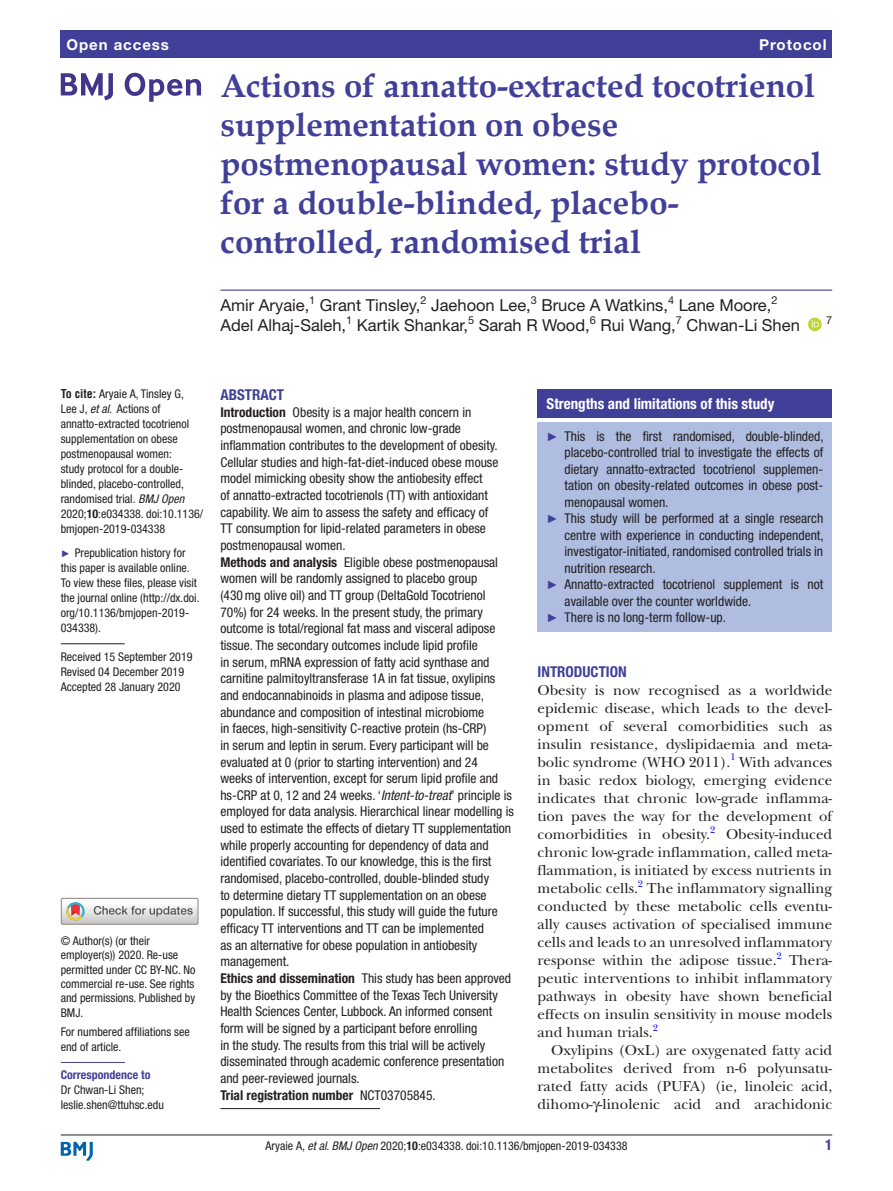
<style>
.page{position:relative;width:893px;height:1191px;background:#fff}
.page>*{position:absolute;margin:0;border:0;box-sizing:border-box;transform-origin:0 0}
.t1{font:700 33px/39px "Book Antiqua";color:#414099}
.t2{font:16.5px "Helvetica Neue LT Std";color:#231f20}
.t3{font:15px/18px "New Baskerville";color:#231f20;text-align:justify}
.t4{font:700 condensed 15px "Helvetica Neue LT Std";color:#fff}
.t5{font:700 condensed 15px "Helvetica Neue LT Std";color:#414099}
.t6{font:700 15px "Helvetica Neue LT Std";letter-spacing:.065em;color:#fff}
.t7{font:condensed 13.5px/16.6px "Helvetica Neue LT Std";color:#231f20}
.t8{font:condensed 12px/15px "Helvetica Neue LT Std";color:#231f20}
.t9{font:700 condensed 12px "Helvetica Neue LT Std";color:#414099}
.t10{font:10.95px "Helvetica Neue LT Std";color:#231f20}
.t11{font:9.9px "New Baskerville";color:#00f}
.s1{font-family:"Helvetica LT Std";font-weight:700}
.s2{font-style:italic}
.s3{font-weight:700}
.s4{font-family:"Arial";font-stretch:normal;font-size:9.75px;color:#414099}
.s5{font-family:"Arial";font-stretch:normal;font-size:12px;color:#414099}
</style>
<div class="page">
<hr style="left:61px;top:1134px;width:771px;height:1px;background:#231f20">
<svg style="left:61px;top:1141px;width:32px;height:19px"></svg>
<div style="left:61px;top:31px;width:771px;height:27px;background:#414099"></div>
<hr style="left:220px;top:289px;width:612px;height:2px;background:#414099">
<svg style="left:808px;top:318px;width:14px;height:13px"></svg>
<hr style="left:61px;top:643px;width:64px;height:1px;background:#231f20">
<hr style="left:61px;top:1062px;width:64px;height:1px;background:#414099">
<svg style="left:61px;top:73px;width:52px;height:27px"></svg>
<svg style="left:125px;top:73px;width:76px;height:29px"></svg>
<div style="left:61px;top:897px;width:138px;height:27px;border:1px solid #969090"></div>
<svg style="left:61px;top:898px;width:137px;height:26px"></svg>
<hr style="left:220px;top:1108px;width:160px;height:1px;background:#231f20">
<div style="left:538px;top:389px;width:294px;height:29px;background:#414099"></div>
<div style="left:538px;top:422px;width:294px;height:209px;background:#afbde1"></div>
<p class="t6" style="left:66px;top:35px;width:104px">Open access</p>
<p class="t6" style="left:759px;top:35px;width:69px">Protocol</p>
<h1 class="t1" style="left:220px;top:66px;width:603px">Actions of annatto-extracted tocotrienol supplementation on obese postmenopausal women: study protocol for a double-blinded, placebo&shy;controlled, randomised trial</h1>
<p class="t2" style="left:220px;top:296px;width:90px">Amir Aryaie,</p>
<p class="t10" style="left:309px;top:293px;width:8px">1</p>
<p class="t2" style="left:320px;top:296px;width:102px">Grant Tinsley,</p>
<p class="t10" style="left:420px;top:293px;width:8px">2</p>
<p class="t2" style="left:431px;top:296px;width:101px">Jaehoon Lee,</p>
<p class="t10" style="left:531px;top:293px;width:8px">3</p>
<p class="t2" style="left:541px;top:296px;width:128px">Bruce A Watkins,</p>
<p class="t10" style="left:668px;top:293px;width:8px">4</p>
<p class="t2" style="left:679px;top:296px;width:94px">Lane Moore,</p>
<p class="t10" style="left:771px;top:293px;width:8px">2</p>
<p class="t2" style="left:220px;top:315px;width:127px">Adel Alhaj-Saleh,</p>
<p class="t10" style="left:346px;top:313px;width:8px">1</p>
<p class="t2" style="left:357px;top:315px;width:113px">Kartik Shankar,</p>
<p class="t10" style="left:468px;top:313px;width:8px">5</p>
<p class="t2" style="left:479px;top:315px;width:113px">Sarah R Wood,</p>
<p class="t10" style="left:590px;top:313px;width:8px">6</p>
<p class="t2" style="left:600px;top:315px;width:77px">Rui Wang,</p>
<p class="t10" style="left:676px;top:313px;width:8px">7</p>
<p class="t2" style="left:686px;top:315px;width:115px">Chwan-Li Shen</p>
<p class="t10" style="left:826px;top:313px;width:8px">7</p>
<p class="t8" style="left:61px;top:386px;width:144px"><span class="s1">To cite:</span> Aryaie A, Tinsley G,<br>Lee J, <span class="s2">et al</span>. Actions of annatto-extracted tocotrienol supplementation on obese postmenopausal women:<br>study protocol for a double&shy;blinded, placebo-controlled, randomised trial. <span class="s2">BMJ Open<br></span>2020;<span class="s3">10</span>:e034338. doi:10.1136/ bmjopen-2019-034338</p>
<p class="t8" style="left:61px;top:545px;width:140px"><span class="s4">►</span> Prepublication history for this paper is available online.<br>To view these files, please visit the journal online (http://dx.doi. org/10.1136/bmjopen-2019-<br>034338).</p>
<p class="t8" style="left:61px;top:649px;width:133px">Received 15 September 2019<br>Revised 04 December 2019<br>Accepted 28 January 2020</p>
<p class="t8" style="left:61px;top:933px;width:136px;line-height:14.4px">© Author(s) (or their employer(s)) 2020. Re-use permitted under CC BY-NC. No commercial re-use. See rights and permissions. Published by<br>BMJ.</p>
<p class="t8" style="left:61px;top:1024px;width:130px">For numbered affiliations see end of article.</p>
<p class="t9" style="left:61px;top:1067px;width:91px">Correspondence to</p>
<p class="t8" style="left:61px;top:1082px;width:105px">Dr Chwan-Li Shen; leslie.shen@ttuhsc.edu</p>
<p class="t5" style="left:220px;top:386px;width:65px">Abstract</p>
<p class="t7" style="left:220px;top:403px;width:295px"><span class="s3">Introduction</span> Obesity is a major health concern in postmenopausal women, and chronic low-grade inflammation contributes to the development of obesity.<br>Cellular studies and high-fat-diet-induced obese mouse model mimicking obesity show the antiobesity effect<br>of annatto-extracted tocotrienols (TT) with antioxidant capability. We aim to assess the safety and efficacy of<br>TT consumption for lipid-related parameters in obese postmenopausal women.<br><span class="s3">Methods and analysis</span> Eligible obese postmenopausal women will be randomly assigned to placebo group (430mg olive oil) and TT group (DeltaGold Tocotrienol 70%) for 24 weeks. In the present study, the primary outcome is total/regional fat mass and visceral adipose tissue. The secondary outcomes include lipid profile<br>in serum, mRNA expression of fatty acid synthase and carnitine palmitoyltransferase 1A in fat tissue, oxylipins and endocannabinoids in plasma and adipose tissue, abundance and composition of intestinal microbiome<br>in faeces, high-sensitivity C-reactive protein (hs-CRP)<br>in serum and leptin in serum. Every participant will be evaluated at 0 (prior to starting intervention) and 24<br>weeks of intervention, except for serum lipid profile and hs-CRP at 0, 12 and 24 weeks. ‘<span class="s2">Intent-to-treat</span>’ principle is employed for data analysis. Hierarchical linear modelling is used to estimate the effects of dietary TT supplementation while properly accounting for dependency of data and identified covariates. To our knowledge, this is the first randomised, placebo-controlled, double-blinded study<br>to determine dietary TT supplementation on an obese population. If successful, this study will guide the future efficacy TT interventions and TT can be implemented<br>as an alternative for obese population in antiobesity management.<br><span class="s3">Ethics and dissemination</span> This study has been approved by the Bioethics Committee of the Texas Tech University Health Sciences Center, Lubbock. An informed consent form will be signed by a participant before enrolling<br>in the study. The results from this trial will be actively disseminated through academic conference presentation and peer-reviewed journals.<br><span class="s3">Trial registration number</span> NCT03705845.</p>
<p class="t4" style="left:547px;top:395px;width:229px">Strengths and limitations of this study</p>
<p class="t7" style="left:547px;top:428px;width:279px"><span class="s5">►</span> This is the first randomised, double-blinded,</p>
<p class="t7" style="left:565px;top:444px;width:260px">placebo-controlled trial to investigate the effects of</p>
<p class="t7" style="left:565px;top:461px;width:260px">dietary annatto-extracted tocotrienol supplemen-</p>
<p class="t7" style="left:565px;top:477px;width:260px">tation on obesity-related outcomes in obese post-</p>
<p class="t7" style="left:565px;top:494px;width:105px">menopausal women.</p>
<p class="t7" style="left:547px;top:510px;width:278px"><span class="s5">►</span> This study will be performed at a single research</p>
<p class="t7" style="left:565px;top:527px;width:261px">centre with experience in conducting independent,</p>
<p class="t7" style="left:565px;top:543px;width:260px">investigator-initiated, randomised controlled trials in</p>
<p class="t7" style="left:565px;top:560px;width:93px">nutrition research.</p>
<p class="t7" style="left:547px;top:576px;width:278px"><span class="s5">►</span> Annatto-extracted tocotrienol supplement is not</p>
<p class="t7" style="left:565px;top:593px;width:188px">available over the counter worldwide.</p>
<p class="t7" style="left:547px;top:609px;width:181px"><span class="s5">►</span> There is no long-term follow-up.</p>
<p class="t5" style="left:538px;top:663px;width:91px">Introduction</p>
<p class="t3" style="left:538px;top:681px;width:296px">Obesity is now recognised as a worldwide epidemic disease, which leads to the devel&shy;opment of several comorbidities such as insulin resistance, dyslipidaemia and meta&shy;bolic syndrome (WHO 2011).</p>
<p class="t11" style="left:730px;top:751px;width:7px">1</p>
<p class="t3" style="left:538px;top:753px;width:296px;text-indent:202px">With advances in basic redox biology, emerging evidence indicates that chronic low-grade inflamma&shy;tion paves the way for the development of comorbidities in obesity.</p>
<p class="t11" style="left:710px;top:823px;width:7px">2</p>
<p class="t3" style="left:538px;top:825px;width:296px;text-indent:188px">Obesity-induced chronic low-grade inflammation, called meta&shy;flammation, is initiated by excess nutrients in metabolic cells.</p>
<p class="t11" style="left:638px;top:877px;width:7px">2</p>
<p class="t3" style="left:538px;top:879px;width:296px;text-indent:109px">The inflammatory signalling conducted by these metabolic cells eventu&shy;ally causes activation of specialised immune cells and leads to an unresolved inflammatory response within the adipose tissue.</p>
<p class="t11" style="left:777px;top:949px;width:7px">2</p>
<p class="t3" style="left:538px;top:951px;width:296px;text-indent:251px">Thera&shy;peutic interventions to inhibit inflammatory pathways in obesity have shown beneficial effects on insulin sensitivity in mouse models and human trials.<sup>2</sup></p>
<p class="t3" style="left:538px;top:1041px;width:296px;text-indent:14px">Oxylipins (OxL) are oxygenated fatty acid metabolites derived from n-6 polyunsatu&shy;rated fatty acids (PUFA) (ie, linoleic acid, dihomo- -linolenic acid and arachidonic</p>
<p class="t8" style="left:265px;top:1137px;width:364px">Aryaie A, <span class="s2">et al</span>. <span class="s2">BMJ Open</span> 2020;<span class="s3">10</span>:e034338. doi:10.1136/bmjopen-2019-034338</p>
<p class="t5" style="left:825px;top:1135px;width:9px">1</p>
</div>
